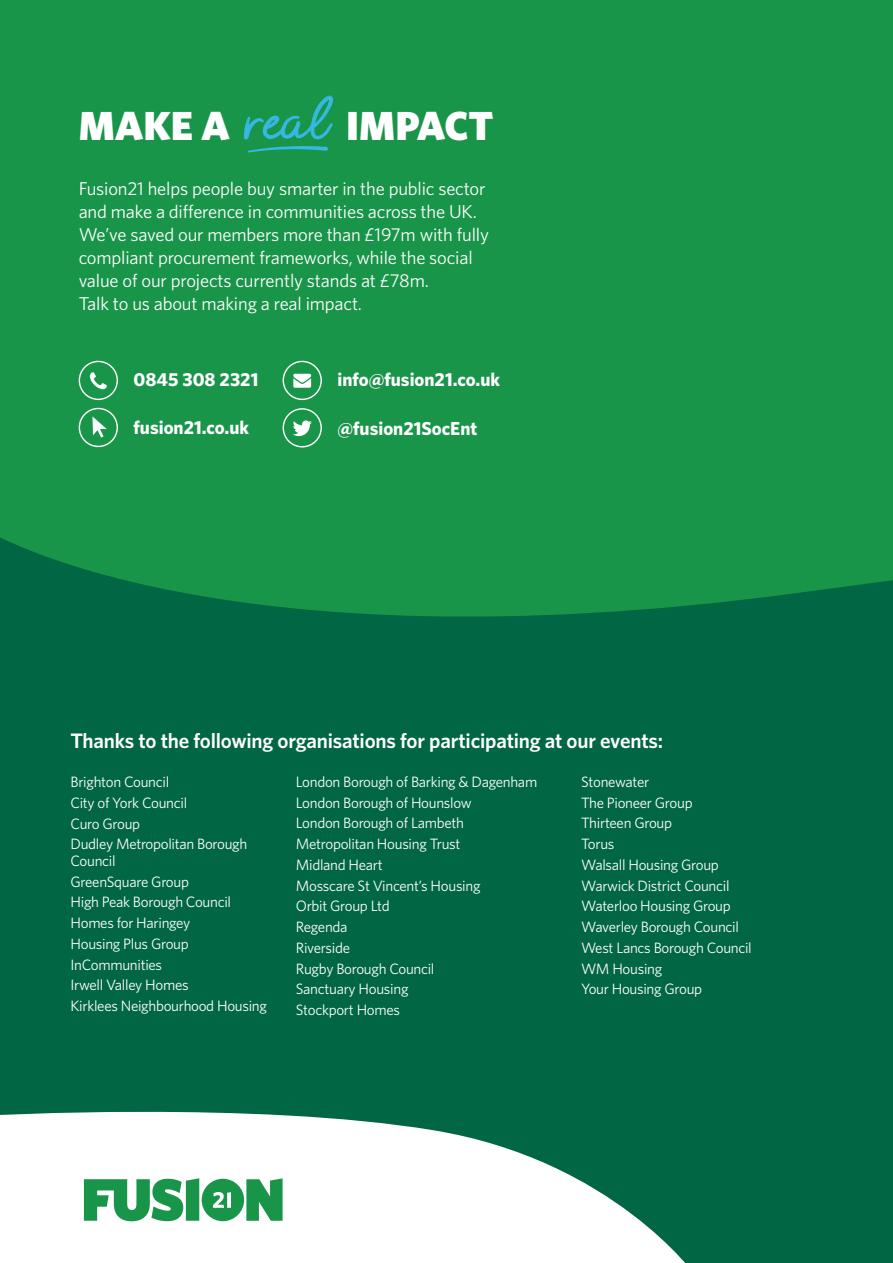
<style>
.page{position:relative;width:893px;height:1263px;background:#064}
.page>*{position:absolute;margin:0;border:0;box-sizing:border-box;transform-origin:0 0}
.t1{font:900 40.65px "Whitney";color:#fff}
.t2{font:39.75px "Morsal";color:#37b8e5}
.t3{font:600 21px "Whitney";letter-spacing:-.01em;color:#fff}
.t4{font:700 18.75px "Whitney";color:#fff}
.t5{font:18.6px/23px "Whitney";letter-spacing:-.01em;color:#fff}
.t6{font:15px/20.7px "Whitney";letter-spacing:-.02em;color:#fff}
</style>
<div class="page">
<div style="left:0;top:0;width:893px;height:617px;background:#19954a"></div>
<svg style="left:0;top:1111px;width:685px;height:152px;fill:#fff"></svg>
<svg style="left:283px;top:408px;width:39px;height:39px;background:#4cac72"></svg>
<svg style="left:283px;top:361px;width:39px;height:39px;background:#52af77"></svg>
<svg style="left:79px;top:361px;width:39px;height:39px;background:#40a769"></svg>
<svg style="left:79px;top:408px;width:39px;height:39px;background:#45a96c"></svg>
<svg style="left:244px;top:95px;width:89px;height:45px;background:#1d995f"></svg>
<svg style="left:248px;top:146px;width:80px;height:7px"></svg>
<svg style="left:84px;top:1178px;width:199px;height:43px;background:#5cb47f"></svg>
<h1 class="t1" style="left:79px;top:99px;width:153px">MAKE A</h1>
<h2 class="t2" style="left:245px;top:102px;width:86px;rotate:-2deg">real</h2>
<h1 class="t1" style="left:346px;top:99px;width:149px">IMPACT</h1>
<p class="t5" style="left:79px;top:177px;width:412px">Fusion21 helps people buy smarter in the public sector and make a difference in communities across the UK.<br>We’ve saved our members more than £197m with fully compliant procurement frameworks, while the social value of our projects currently stands at £78m.<br>Talk to us about making a real impact.</p>
<p class="t4" style="left:134px;top:367px;width:126px">0845 308 2321</p>
<p class="t4" style="left:337px;top:367px;width:164px">info@fusion21.co.uk</p>
<p class="t4" style="left:134px;top:414px;width:117px">fusion21.co.uk</p>
<p class="t4" style="left:337px;top:416px;width:141px">@fusion21SocEnt</p>
<h3 class="t3" style="left:71px;top:727px;width:594px">Thanks to the following organisations for participating at our events:</h3>
<p class="t6" style="left:71px;top:771px;width:178px">Brighton Council<br>City of York Council<br>Curo Group<br>Dudley Metropolitan Borough</p>
<p class="t6" style="left:71px;top:850px;width:198px">Council<br>GreenSquare Group<br>High Peak Borough Council<br>Homes for Haringey<br>Housing Plus Group<br>InCommunities<br>Irwell Valley Homes<br>Kirklees Neighbourhood Housing</p>
<p class="t6" style="left:296px;top:771px;width:243px">London Borough of Barking &amp; Dagenham<br>London Borough of Hounslow<br>London Borough of Lambeth<br>Metropolitan Housing Trust<br>Midland Heart<br>Mosscare St Vincent’s Housing<br>Orbit Group Ltd<br>Regenda<br>Riverside<br>Rugby Borough Council<br>Sanctuary Housing<br>Stockport Homes</p>
<p class="t6" style="left:581px;top:771px;width:172px">Stonewater<br>The Pioneer Group<br>Thirteen Group<br>Torus<br>Walsall Housing Group<br>Warwick District Council<br>Waterloo Housing Group<br>Waverley Borough Council<br>West Lancs Borough Council<br>WM Housing<br>Your Housing Group</p>
</div>
